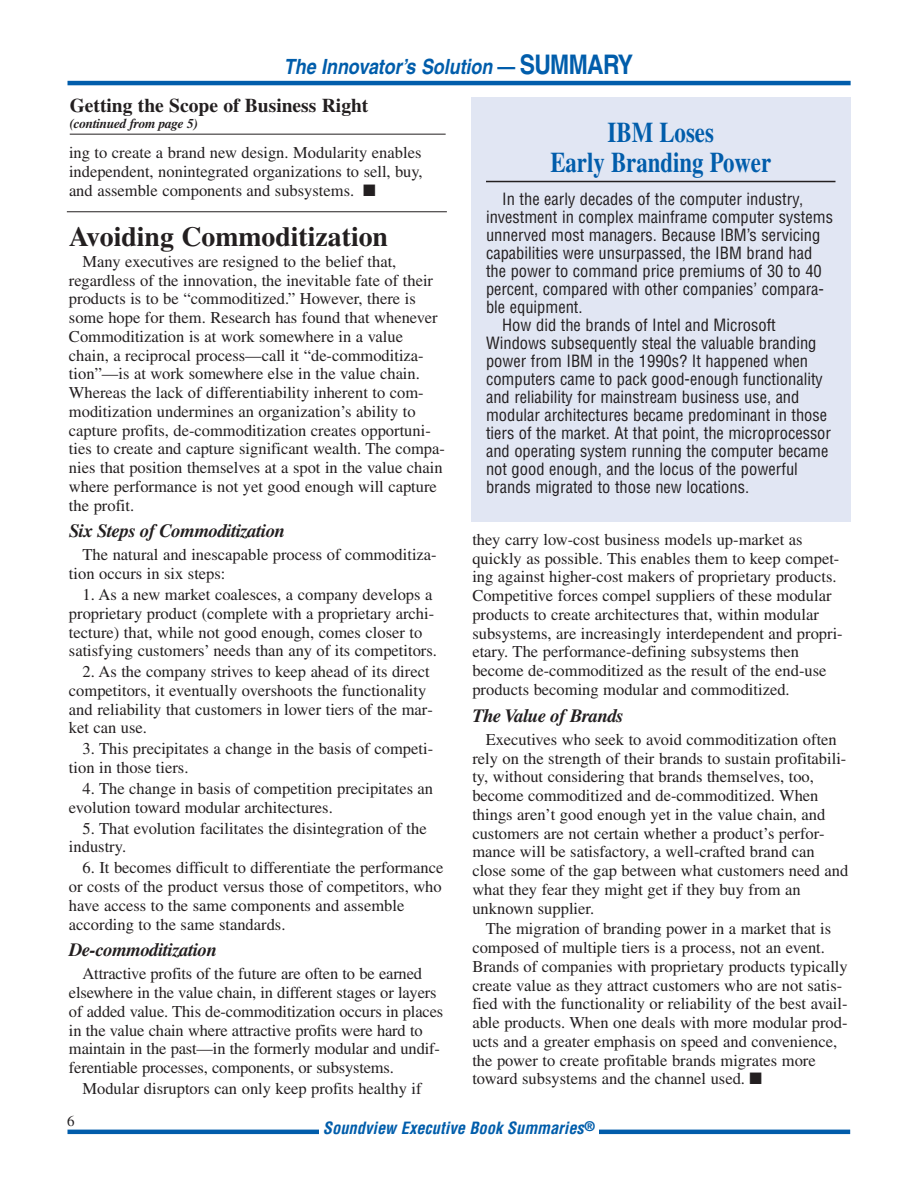
<style>
.page{position:relative;width:918px;height:1188px;background:#fff}
.page>*{position:absolute;margin:0;border:0;box-sizing:border-box;transform-origin:0 0}
.t1{font:700 28.5px/30px "Times";color:#015dab;text-align:center;scale:.8 1}
.t2{font:700 27.75px "Times";color:#231f20}
.t3{font:italic 700 21px "Helvetica";color:#015dab;scale:.85 1}
.t4{font:700 19.5px "Times";color:#231f20}
.t5{font:italic 700 18.75px "Times";letter-spacing:-.025em;color:#231f20}
.t6{font:16.5px/18.8px "Times";color:#231f20}
.t7{font:condensed 16.5px "Helvetica";color:#231f20}
.t8{font:italic 700 condensed 16.5px "Helvetica";color:#015dab}
.t9{font:15px "Times";color:#231f20}
.t10{font:italic 700 13.5px "Times";letter-spacing:-.025em;color:#231f20}
.s1{font-style:normal}
.s2{font-style:normal;font-size:27px}
</style>
<div class="page">
<hr style="left:68px;top:81px;width:783px;height:4px;background:#015dab">
<hr style="left:70px;top:134px;width:376px;height:1px;background:#231f20">
<hr style="left:68px;top:1130px;width:782px;height:4px;background:#015dab">
<div style="left:319px;top:1117px;width:280px;height:25px;background:#fff"></div>
<hr style="left:67px;top:211px;width:380px;height:1px;background:#231f20">
<div style="left:471px;top:97px;width:379px;height:424px;background:#e1e6f3"></div>
<hr style="left:486px;top:181px;width:350px;height:1px;background:#231f20">
<p class="t3" style="left:284px;top:59px;width:412px">The Innovator’s Solution <span class="s1">—</span> <span class="s2">SUMMARY</span></p>
<p class="t4" style="left:70px;top:98px;width:300px">Getting the Scope of Business Right</p>
<p class="t10" style="left:70px;top:119px;width:130px">(continued from page 5)</p>
<h1 class="t1" style="left:550px;top:120px;width:278px">IBM Loses<br>Early Branding Power</h1>
<p class="t7" style="left:502px;top:192px;width:302px">In the early decades of the computer industry,</p>
<p class="t7" style="left:486px;top:210px;width:349px">investment in complex mainframe computer systems</p>
<p class="t7" style="left:486px;top:228px;width:336px">unnerved most managers. Because IBM’s servicing</p>
<p class="t7" style="left:486px;top:246px;width:328px">capabilities were unsurpassed, the IBM brand had</p>
<p class="t7" style="left:486px;top:264px;width:337px">the power to command price premiums of 30 to 40</p>
<p class="t7" style="left:486px;top:282px;width:339px">percent, compared with other companies’ compara-</p>
<p class="t7" style="left:486px;top:300px;width:98px">ble equipment.</p>
<p class="t7" style="left:502px;top:318px;width:275px">How did the brands of Intel and Microsoft</p>
<p class="t7" style="left:486px;top:336px;width:332px">Windows subsequently steal the valuable branding</p>
<p class="t7" style="left:486px;top:354px;width:324px">power from IBM in the 1990s? It happened when</p>
<p class="t7" style="left:486px;top:372px;width:338px">computers came to pack good-enough functionality</p>
<p class="t7" style="left:486px;top:390px;width:315px">and reliability for mainstream business use, and</p>
<p class="t7" style="left:486px;top:408px;width:343px">modular architectures became predominant in those</p>
<p class="t7" style="left:486px;top:426px;width:347px">tiers of the market. At that point, the microprocessor</p>
<p class="t7" style="left:486px;top:444px;width:344px">and operating system running the computer became</p>
<p class="t7" style="left:486px;top:462px;width:313px">not good enough, and the locus of the powerful</p>
<p class="t7" style="left:486px;top:480px;width:265px">brands migrated to those new locations.</p>
<p class="t6" style="left:69px;top:145px;width:355px;text-align:justify">ing to create a brand new design. Modularity enables independent, nonintegrated organizations to sell, buy, and assemble components and subsystems. ■</p>
<h2 class="t2" style="left:69px;top:226px;width:321px">Avoiding Commoditization</h2>
<p class="t6" style="left:69px;top:253px;width:378px;text-indent:14px">Many executives are resigned to the belief that, regardless of the innovation, the inevitable fate of their products is to be “commoditized.” However, there is some hope for them. Research has found that whenever Commoditization is at work somewhere in a value chain, a reciprocal process—call it “de-commoditiza&shy;tion”—is at work somewhere else in the value chain.<br>Whereas the lack of differentiability inherent to com&shy;moditization undermines an organization’s ability to capture profits, de-commoditization creates opportuni&shy;ties to create and capture significant wealth. The compa&shy;nies that position themselves at a spot in the value chain where performance is not yet good enough will capture the profit.</p>
<p class="t5" style="left:69px;top:524px;width:218px">Six Steps of Commoditization</p>
<p class="t6" style="left:69px;top:547px;width:369px;text-indent:14px">The natural and inescapable process of commoditiza&shy;tion occurs in six steps:</p>
<p class="t6" style="left:69px;top:587px;width:369px;text-indent:14px">1. As a new market coalesces, a company develops a proprietary product (complete with a proprietary archi&shy;tecture) that, while not good enough, comes closer to satisfying customers’ needs than any of its competitors.</p>
<p class="t6" style="left:69px;top:664px;width:365px;text-indent:14px">2. As the company strives to keep ahead of its direct competitors, it eventually overshoots the functionality and reliability that customers in lower tiers of the mar&shy;ket can use.</p>
<p class="t6" style="left:69px;top:741px;width:366px;text-indent:14px">3. This precipitates a change in the basis of competi&shy;tion in those tiers.</p>
<p class="t6" style="left:69px;top:781px;width:366px;text-indent:14px">4. The change in basis of competition precipitates an evolution toward modular architectures.</p>
<p class="t6" style="left:69px;top:820px;width:359px;text-indent:14px">5. That evolution facilitates the disintegration of the industry.</p>
<p class="t6" style="left:69px;top:860px;width:376px;text-indent:14px">6. It becomes difficult to differentiate the performance or costs of the product versus those of competitors, who have access to the same components and assemble according to the same standards.</p>
<p class="t5" style="left:69px;top:943px;width:150px">De-commoditization</p>
<p class="t6" style="left:69px;top:966px;width:376px;text-indent:14px">Attractive profits of the future are often to be earned elsewhere in the value chain, in different stages or layers of added value. This de-commoditization occurs in places in the value chain where attractive profits were hard to maintain in the past—in the formerly modular and undif&shy;ferentiable processes, components, or subsystems.</p>
<p class="t6" style="left:82px;top:1081px;width:341px">Modular disruptors can only keep profits healthy if</p>
<p class="t6" style="left:472px;top:532px;width:372px">they carry low-cost business models up-market as quickly as possible. This enables them to keep compet&shy;ing against higher-cost makers of proprietary products.<br>Competitive forces compel suppliers of these modular products to create architectures that, within modular subsystems, are increasingly interdependent and propri&shy;etary. The performance-defining subsystems then become de-commoditized as the result of the end-use products becoming modular and commoditized.</p>
<p class="t5" style="left:472px;top:709px;width:153px">The Value of Brands</p>
<p class="t6" style="left:472px;top:731px;width:378px;text-indent:14px">Executives who seek to avoid commoditization often rely on the strength of their brands to sustain profitabili&shy;ty, without considering that brands themselves, too, become commoditized and de-commoditized. When things aren’t good enough yet in the value chain, and customers are not certain whether a product’s perfor&shy;mance will be satisfactory, a well-crafted brand can close some of the gap between what customers need and what they fear they might get if they buy from an unknown supplier.</p>
<p class="t6" style="left:472px;top:921px;width:377px;text-indent:14px">The migration of branding power in a market that is composed of multiple tiers is a process, not an event.<br>Brands of companies with proprietary products typically create value as they attract customers who are not satis&shy;fied with the functionality or reliability of the best avail&shy;able products. When one deals with more modular prod&shy;ucts and a greater emphasis on speed and convenience, the power to create profitable brands migrates more toward subsystems and the channel used. ■</p>
<p class="t9" style="left:67px;top:1116px;width:9px">6</p>
<p class="t8" style="left:323px;top:1122px;width:273px">Soundview Executive Book Summaries<sup>®</sup></p>
</div>
